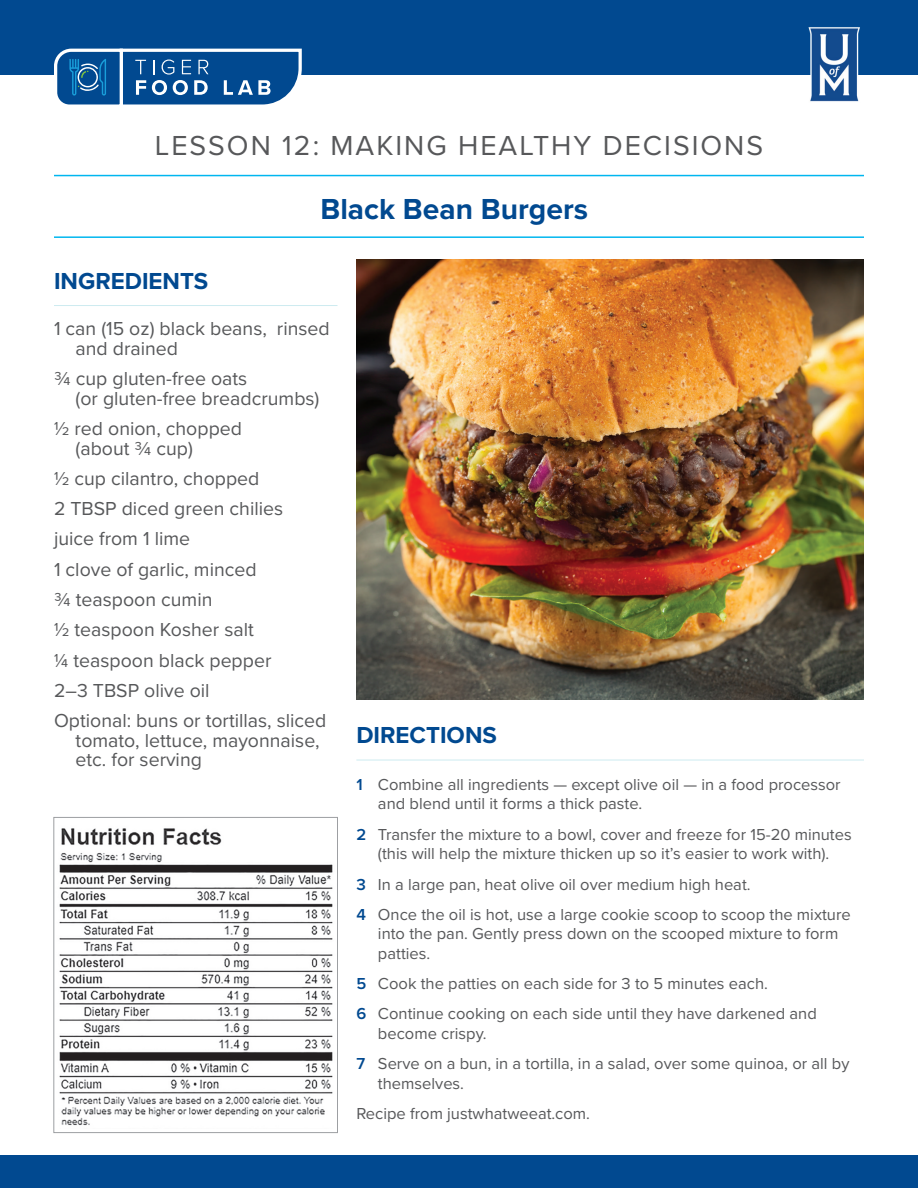
<style>
.page{position:relative;width:918px;height:1188px;background:#fff}
.page>*{position:absolute;margin:0;border:0;box-sizing:border-box;transform-origin:0 0}
.t1{font:700 30px "Proxima Nova";color:#014990}
.t2{font:28.5px "Proxima Nova";letter-spacing:.07em;color:#57585a}
.t3{font:700 24px "Proxima Nova";color:#014990}
.t4{font:19.5px/30.3px "Proxima Nova";color:#57585a}
.t5{font:16.5px/30.3px "Proxima Nova";color:#57585a}
.s1{font-weight:600;color:#014990}
</style>
<div class="page">
<div style="left:0;top:0;width:918px;height:75px;background:#014990"></div>
<div style="left:0;top:1155px;width:918px;height:33px;background:#014990"></div>
<hr style="left:54px;top:305px;width:284px;height:1px;background:#cdebf0">
<hr style="left:54px;top:175px;width:810px;height:1px;background:#00b6ef">
<hr style="left:54px;top:236px;width:810px;height:2px;background:#00b6ef">
<hr style="left:356px;top:760px;width:508px;height:1px;background:#cdebf0">
<img style="left:808px;top:27px;width:52px;height:75px">
<svg style="left:54px;top:48px;width:248px;height:57px"></svg>
<img style="left:356px;top:259px;width:508px;height:441px">
<img style="left:59px;top:828px;width:274px;height:298px">
<div style="left:53px;top:817px;width:285px;height:316px;border:1px solid #9d9fa2"></div>
<h2 class="t2" style="left:155px;top:125px;width:610px">LESSON 12: MAKING HEALTHY DECISIONS</h2>
<h1 class="t1" style="left:321px;top:186px;width:269px">Black Bean Burgers</h1>
<h3 class="t3" style="left:54px;top:263px;width:156px">INGREDIENTS</h3>
<p class="t4" style="left:76px;top:318px;width:256px;line-height:19.5px;text-indent:-22px">1 can (15 oz) black beans, rinsed and drained</p>
<p class="t4" style="left:76px;top:368px;width:245px;line-height:19.5px;text-indent:-22px">3/4 cup gluten-free oats<br>(or gluten-free breadcrumbs)</p>
<p class="t4" style="left:76px;top:418px;width:168px;line-height:19.5px;text-indent:-22px">1/2 red onion, chopped (about 3/4 cup)</p>
<p class="t4" style="left:54px;top:462px;width:274px">1/2 cup cilantro, chopped<br>2 TBSP diced green chilies juice from 1 lime<br>1 clove of garlic, minced<br>3/4 teaspoon cumin<br>1/2 teaspoon Kosher salt<br>1/4 teaspoon black pepper<br>2–3 TBSP olive oil<br>Optional: buns or tortillas, sliced</p>
<p class="t4" style="left:76px;top:730px;width:246px;line-height:19.5px">tomato, lettuce, mayonnaise, etc. for serving</p>
<h3 class="t3" style="left:356px;top:718px;width:142px">DIRECTIONS</h3>
<p class="t5" style="left:378px;top:774px;width:464px;line-height:19.5px;text-indent:-22px"><span class="s1">1</span> Combine all ingredients — except olive oil — in a food processor and blend until it forms a thick paste.</p>
<p class="t5" style="left:356px;top:824px;width:497px;line-height:19.5px;text-align:center"><span class="s1">2</span> Transfer the mixture to a bowl, cover and freeze for 15-20 minutes (this will help the mixture thicken up so it’s easier to work with).</p>
<p class="t5" style="left:356px;top:868px;width:496px"><span class="s1">3</span> In a large pan, heat olive oil over medium high heat.<br><span class="s1">4</span> Once the oil is hot, use a large cookie scoop to scoop the mixture</p>
<p class="t5" style="left:378px;top:923px;width:462px;line-height:19.5px">into the pan. Gently press down on the scooped mixture to form patties.</p>
<p class="t5" style="left:356px;top:968px;width:462px"><span class="s1">5</span> Cook the patties on each side for 3 to 5 minutes each.<br><span class="s1">6</span> Continue cooking on each side until they have darkened and</p>
<p class="t5" style="left:356px;top:1018px;width:495px;text-indent:22px">become crispy.<br><span class="s1">7</span> Serve on a bun, in a tortilla, in a salad, over some quinoa, or all by</p>
<p class="t5" style="left:356px;top:1067px;width:235px;text-indent:22px">themselves.<br>Recipe from justwhatweeat.com.</p>
</div>
